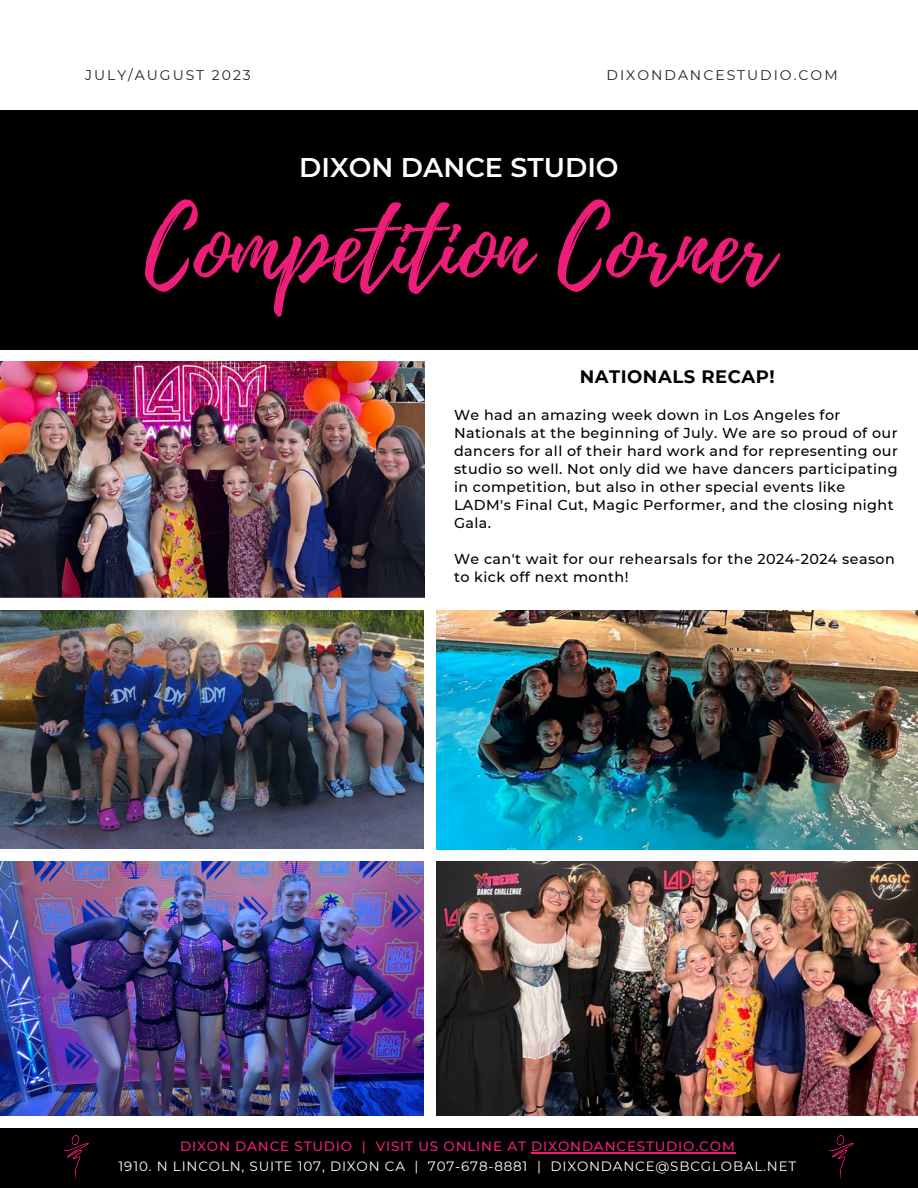
<style>
.page{position:relative;width:918px;height:1188px;background:#fff}
.page>*{position:absolute;margin:0;border:0;box-sizing:border-box;transform-origin:0 0}
.t1{font:97.2px "Playlist Script";color:#ed1e79}
.t2{font:600 27px "Montserrat";color:#fff}
.t3{font:700 18px "Montserrat";letter-spacing:.03em;color:#000}
.t4{font:500 14.25px/18px "Montserrat";letter-spacing:.03em;color:#000}
.t5{font:13.95px "Montserrat";letter-spacing:.14em;color:#222}
.t6{font:13.5px "Montserrat";letter-spacing:.06em;color:#fff}
.t7{font:500 13.5px "Montserrat";letter-spacing:.06em;color:#ed1e79}
</style>
<div class="page">
<div style="left:0;top:1128px;width:918px;height:60px;background:#000"></div>
<img style="left:64px;top:1135px;width:25px;height:46px">
<img style="left:829px;top:1135px;width:25px;height:46px">
<div style="left:0;top:110px;width:918px;height:239px;background:#000"></div>
<img style="left:0;top:362px;width:424px;height:236px">
<img style="left:436px;top:861px;width:482px;height:254px">
<img style="left:0;top:861px;width:423px;height:254px">
<img style="left:436px;top:611px;width:482px;height:238px">
<img style="left:0;top:611px;width:423px;height:238px">
<hr style="left:531px;top:1152px;width:205px;height:1px;background:#ed1e79">
<p class="t5" style="left:85px;top:66px;width:167px">JULY/AUGUST 2023</p>
<p class="t5" style="left:607px;top:66px;width:233px">DIXONDANCESTUDIO.COM</p>
<p class="t2" style="left:299px;top:151px;width:321px">DIXON DANCE STUDIO</p>
<p class="t1" style="left:145px;top:178px;width:629px">Competition Corner</p>
<p class="t3" style="left:580px;top:366px;width:197px">NATIONALS RECAP!</p>
<p class="t4" style="left:454px;top:406px;width:445px">We had an amazing week down in Los Angeles for Nationals at the beginning of July. We are so proud of our dancers for all of their hard work and for representing our studio so well. Not only did we have dancers participating in competition, but also in other special events like LADM's Final Cut, Magic Performer, and the closing night Gala.</p>
<p class="t4" style="left:454px;top:550px;width:442px">We can't wait for our rehearsals for the 2024-2024 season to kick off next month!</p>
<p class="t7" style="left:180px;top:1138px;width:556px">DIXON DANCE STUDIO | VISIT US ONLINE AT DIXONDANCESTUDIO.COM</p>
<p class="t6" style="left:119px;top:1158px;width:679px">1910. N LINCOLN, SUITE 107, DIXON CA | 707-678-8881 | DIXONDANCE@SBCGLOBAL.NET</p>
</div>
